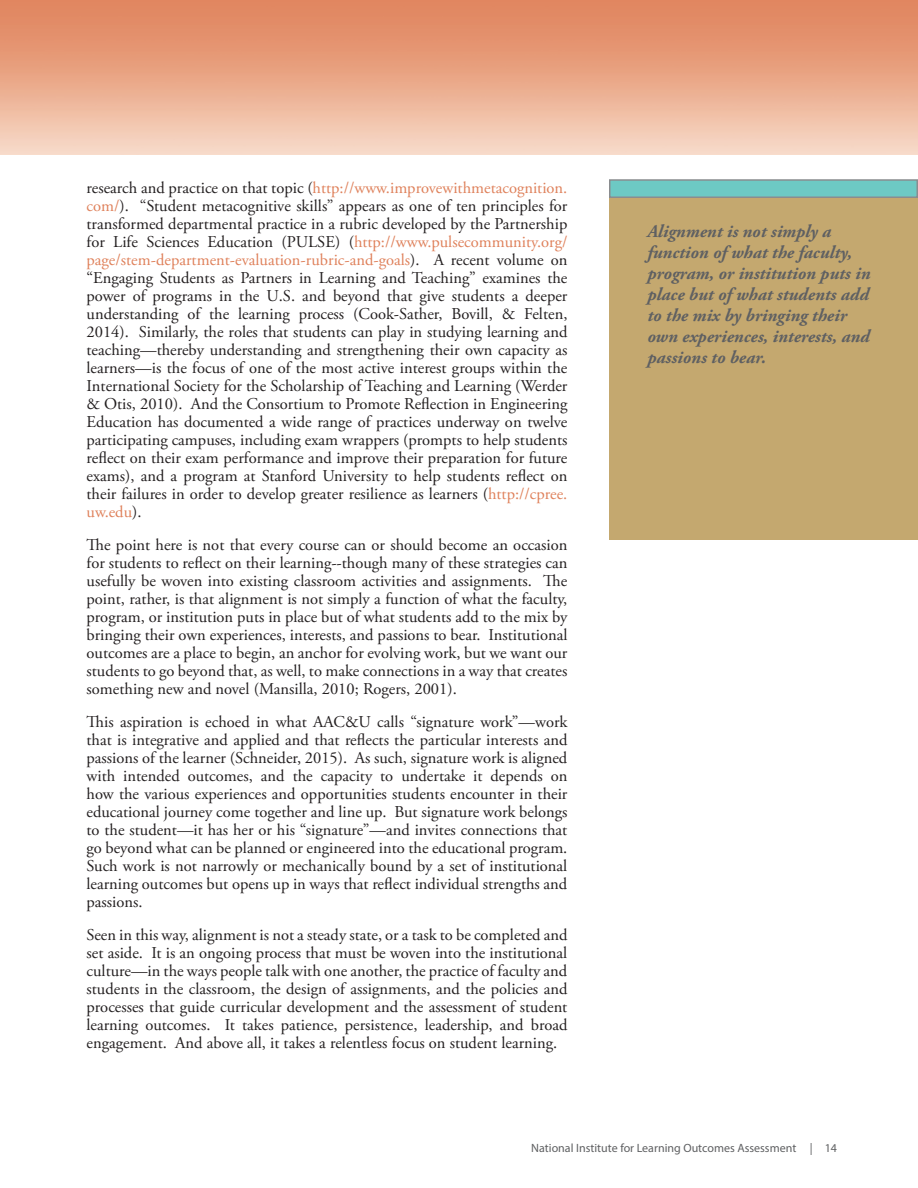
<style>
.page{position:relative;width:918px;height:1188px;background:#fff}
.page>*{position:absolute;margin:0;border:0;box-sizing:border-box;transform-origin:0 0}
.Paragraph{font:italic 700 18px/21px "Adobe Garamond Pro";color:#5f6062}
.Paragraph-2{font:16.5px/18px "Adobe Garamond Pro";color:#231f20;text-align:justify}
.t1{font:12px "Myriad Pro";color:#5f6062}
.s1{color:#df815b}
</style>
<div class="page">
<div style="left:609px;top:198px;width:309px;height:342px;background:#c4a86f"></div>
<div style="left:610px;top:180px;width:307px;height:17px;background:#6dc9c4"></div>
<div style="left:609px;top:179px;width:309px;height:19px;border:2px solid #8a8c8f"></div>
<img style="left:0;top:0;width:918px;height:155px">
<p class="Paragraph-2" style="left:87px;top:179px;width:482px">research and practice on that topic (<span class="s1">http://www.improvewithmetacognition. com/</span>). “Student metacognitive skills” appears as one of ten principles for transformed departmental practice in a rubric developed by the Partnership for Life Sciences Education (PULSE) (<span class="s1">http://www.pulsecommunity.org/ page/stem-department-evaluation-rubric-and-goals</span>). A recent volume on “Engaging Students as Partners in Learning and Teaching” examines the power of programs in the U.S. and beyond that give students a deeper understanding of the learning process (Cook-Sather, Bovill, &amp; Felten, 2014). Similarly, the roles that students can play in studying learning and teaching—thereby understanding and strengthening their own capacity as learners—is the focus of one of the most active interest groups within the International Society for the Scholarship of Teaching and Learning (Werder &amp; Otis, 2010). And the Consortium to Promote Reflection in Engineering Education has documented a wide range of practices underway on twelve participating campuses, including exam wrappers (prompts to help students reflect on their exam performance and improve their preparation for future exams), and a program at Stanford University to help students reflect on their failures in order to develop greater resilience as learners (<span class="s1">http://cpree. uw.edu</span>).</p>
<p class="Paragraph-2" style="left:87px;top:536px;width:482px">The point here is not that every course can or should become an occasion for students to reflect on their learning--though many of these strategies can usefully be woven into existing classroom activities and assignments. The point, rather, is that alignment is not simply a function of what the faculty, program, or institution puts in place but of what students add to the mix by bringing their own experiences, interests, and passions to bear. Institutional outcomes are a place to begin, an anchor for evolving work, but we want our students to go beyond that, as well, to make connections in a way that creates something new and novel (Mansilla, 2010; Rogers, 2001).</p>
<p class="Paragraph-2" style="left:87px;top:713px;width:482px">This aspiration is echoed in what AAC&amp;U calls “signature work”—work that is integrative and applied and that reflects the particular interests and passions of the learner (Schneider, 2015). As such, signature work is aligned with intended outcomes, and the capacity to undertake it depends on how the various experiences and opportunities students encounter in their educational journey come together and line up. But signature work belongs to the student—it has her or his “signature”—and invites connections that go beyond what can be planned or engineered into the educational program.<br>Such work is not narrowly or mechanically bound by a set of institutional learning outcomes but opens up in ways that reflect individual strengths and passions.</p>
<p class="Paragraph-2" style="left:87px;top:926px;width:482px">Seen in this way, alignment is not a steady state, or a task to be completed and set aside. It is an ongoing process that must be woven into the institutional culture—in the ways people talk with one another, the practice of faculty and students in the classroom, the design of assignments, and the policies and processes that guide curricular development and the assessment of student learning outcomes. It takes patience, persistence, leadership, and broad engagement. And above all, it takes a relentless focus on student learning.</p>
<p class="Paragraph" style="left:647px;top:221px;width:225px">Alignment is not simply a function of what the faculty, program, or institution puts in place but of what students add to the mix by bringing their own experiences, interests, and passions to bear.</p>
<p class="t1" style="left:531px;top:1140px;width:307px">National Institute for Learning Outcomes Assessment | 14</p>
</div>
